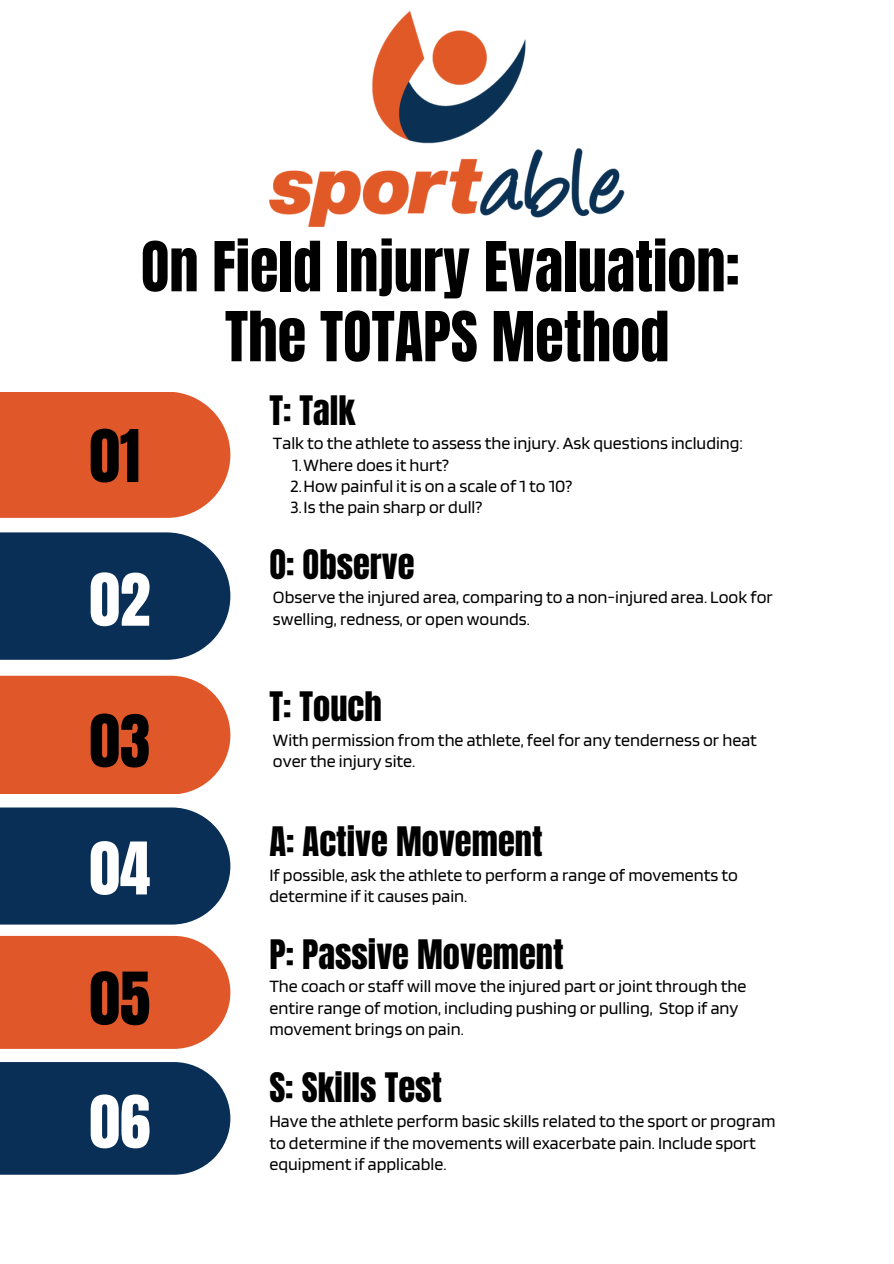
<style>
.page{position:relative;width:894px;height:1264px;background:#fff}
.page>*{position:absolute;margin:0;border:0;box-sizing:border-box;transform-origin:0 0}
.t1{font:61.5px "Anton";color:#000}
.t2{font:61.5px "Anton";color:#fff}
.t3{font:58.5px "Anton";color:#000}
.t4{font:34.5px "Anton";color:#000}
.t5{font:18px/21.5px "Blinker";color:#000}
</style>
<div class="page">
<div style="left:0;top:392px;width:230px;height:125px;background:#e0582a"></div>
<div style="left:0;top:532px;width:230px;height:127px;background:#092f57"></div>
<div style="left:0;top:675px;width:230px;height:119px;background:#e0582a"></div>
<div style="left:0;top:807px;width:230px;height:117px;background:#092f57"></div>
<div style="left:0;top:935px;width:230px;height:113px;background:#e0582a"></div>
<div style="left:0;top:1062px;width:230px;height:112px;background:#092f57"></div>
<img style="left:269px;top:11px;width:356px;height:216px">
<p class="t3" style="left:141px;top:225px;width:600px">On Field Injury Evaluation:</p>
<p class="t3" style="left:225px;top:295px;width:446px">The TOTAPS Method</p>
<p class="t1" style="left:89px;top:412px;width:52px">01</p>
<p class="t2" style="left:89px;top:555px;width:62px">02</p>
<p class="t1" style="left:89px;top:697px;width:62px">03</p>
<p class="t2" style="left:89px;top:824px;width:62px">04</p>
<p class="t1" style="left:89px;top:954px;width:62px">05</p>
<p class="t2" style="left:89px;top:1077px;width:62px">06</p>
<p class="t4" style="left:269px;top:385px;width:87px">T: Talk</p>
<p class="t5" style="left:292px;top:453px;width:158px">1.Where does it hurt?</p>
<p class="t5" style="left:290px;top:475px;width:283px">2.How painful it is on a scale of 1 to 10?</p>
<p class="t5" style="left:290px;top:496px;width:193px">3.Is the pain sharp or dull?</p>
<p class="t5" style="left:273px;top:432px;width:471px">Talk to the athlete to assess the injury. Ask questions including:</p>
<p class="t4" style="left:269px;top:539px;width:147px">O: Observe</p>
<p class="t5" style="left:273px;top:586px;width:501px">Observe the injured area, comparing to a non-injured area. Look for swelling, redness, or open wounds.</p>
<p class="t4" style="left:269px;top:682px;width:114px">T: Touch</p>
<p class="t5" style="left:273px;top:728px;width:485px">With permission from the athlete, feel for any tenderness or heat over the injury site.</p>
<p class="t4" style="left:269px;top:817px;width:275px">A: Active Movement</p>
<p class="t5" style="left:269px;top:863px;width:470px">If possible, ask the athlete to perform a range of movements to determine if it causes pain.</p>
<p class="t4" style="left:269px;top:929px;width:296px">P: Passive Movement</p>
<p class="t5" style="left:269px;top:975px;width:478px">The coach or staff will move the injured part orjoint through the entire range of motion, including pushing or pulling, Stop if any movement brings on pain.</p>
<p class="t4" style="left:269px;top:1062px;width:174px">S: Skills Test</p>
<p class="t5" style="left:269px;top:1110px;width:507px">Have the athlete perform basic skills related to the sport or program to determine if the movements will exacerbate pain. Include sport equipment if applicable.</p>
</div>
